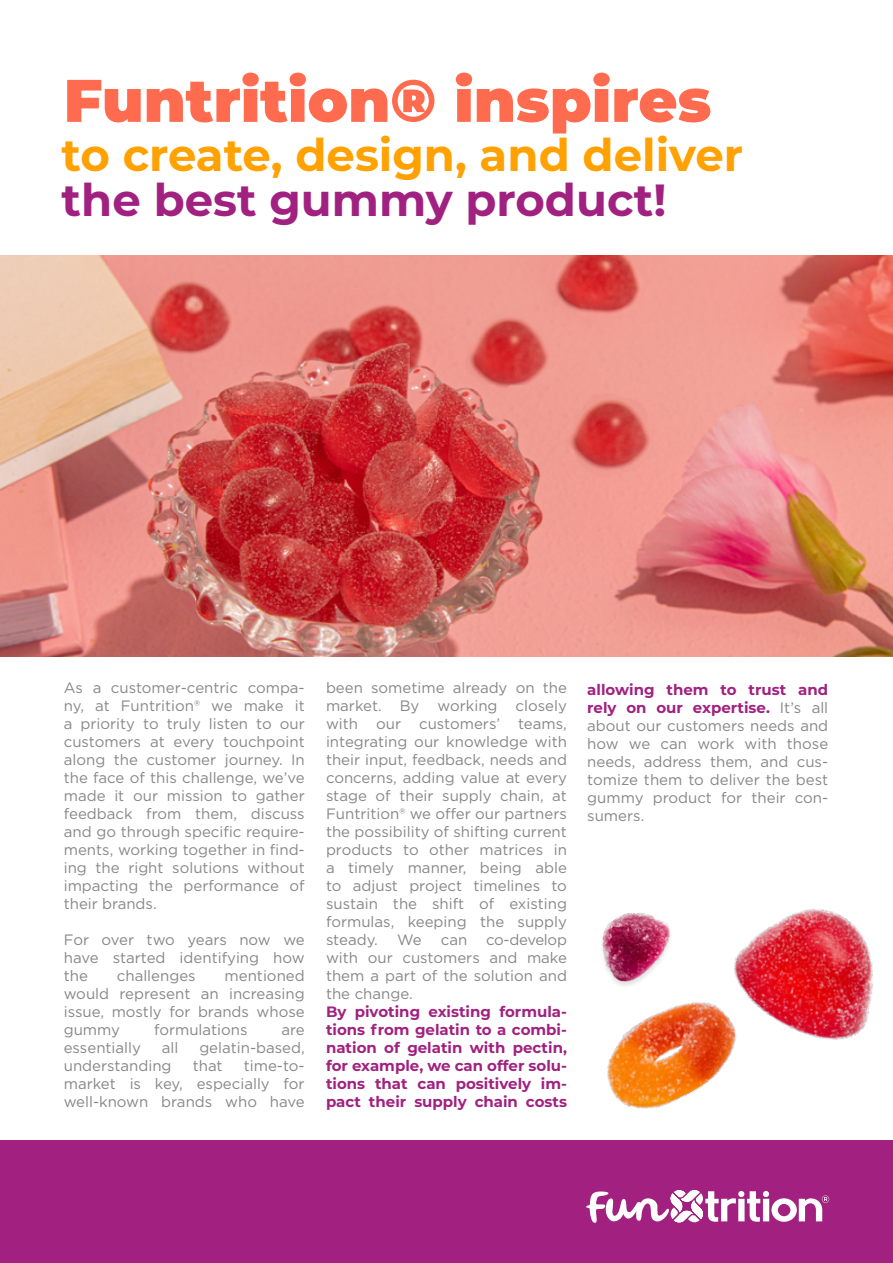
<style>
.page{position:relative;width:893px;height:1263px;background:#fff}
.page>*{position:absolute;margin:0;border:0;box-sizing:border-box;transform-origin:0 0}
.t1{font:900 60px "Montserrat";color:#ff6b4f}
.t2{font:700 45px "Montserrat";color:#ffa100}
.t3{font:700 45px "Montserrat";color:#a12180}
.t4{font:15px/18px "Gotham";color:#878787;text-align:justify}
.t5{font:15px/18px "Gotham";color:#888;text-align:justify}
.t6{font:700 15px/18px "Montserrat";color:#a12180;text-align:justify}
.s1{font-family:"Gotham";font-weight:400;color:#878787}
</style>
<div class="page">
<img style="left:0;top:255px;width:893px;height:402px">
<div style="left:0;top:1140px;width:893px;height:123px;background:#a12080"></div>
<svg style="left:586px;top:1190px;width:243px;height:33px"></svg>
<img style="left:602px;top:912px;width:68px;height:30px">
<img style="left:601px;top:942px;width:79px;height:167px">
<img style="left:680px;top:909px;width:193px;height:189px">
<h1 class="t1" style="left:64px;top:55px;width:649px">Funtrition® inspires</h1>
<h2 class="t2" style="left:62px;top:123px;width:683px">to create, design, and deliver</h2>
<h2 class="t3" style="left:62px;top:168px;width:606px">the best gummy product!</h2>
<p class="t5" style="left:64px;top:679px;width:242px">As a customer-centric compa&shy;ny, at Funtrition® we make it a priority to truly listen to our customers at every touchpoint along the customer journey. In the face of this challenge, we’ve made it our mission to gather feedback from them, discuss and go through specific require&shy;ments, working together in find&shy;ing the right solutions without impacting the performance of their brands.</p>
<p class="t4" style="left:64px;top:931px;width:242px">For over two years now we have started identifying how the</p>
<p class="t4" style="left:64px;top:967px;width:242px;text-indent:161px">mentioned would represent an increasing issue, mostly for brands whose gummy</p>
<p class="t4" style="left:117px;top:967px;width:80px">challenges</p>
<p class="t4" style="left:154px;top:1021px;width:95px">formulations</p>
<p class="t4" style="left:281px;top:1021px;width:25px">are</p>
<p class="t4" style="left:64px;top:1039px;width:79px">essentially</p>
<p class="t4" style="left:162px;top:1039px;width:18px">all</p>
<p class="t4" style="left:199px;top:1039px;width:107px">gelatin-based,</p>
<p class="t4" style="left:64px;top:1057px;width:109px">understanding</p>
<p class="t4" style="left:193px;top:1057px;width:31px">that</p>
<p class="t4" style="left:64px;top:1057px;width:242px;text-indent:180px">time-to&shy;market is key, especially for well-known brands who have</p>
<p class="t4" style="left:326px;top:679px;width:242px">been sometime already on the market. By working closely with our customers’ teams, integrating our knowledge with their input, feedback, needs and concerns, adding value at every stage of their supply chain, at Funtrition® we offer our partners the possibility of shifting current products to other matrices in a timely manner, being able to adjust project timelines to sustain the shift of existing formulas, keeping the supply steady.</p>
<p class="t4" style="left:326px;top:931px;width:242px;text-indent:160px">co-develop with our customers and make them a part of the solution and the change.</p>
<p class="t6" style="left:326px;top:1002px;width:242px">By pivoting existing formula&shy;tions from gelatin to a combi&shy;nation of gelatin with pectin, for example, we can offer solu&shy;tions that can positively im&shy;pact their supply chain costs</p>
<p class="t4" style="left:397px;top:931px;width:26px">We</p>
<p class="t4" style="left:441px;top:931px;width:28px">can</p>
<p class="t6" style="left:587px;top:680px;width:242px">allowing them to trust and rely on our expertise. <span class="s1">It’s all</span></p>
<p class="t4" style="left:587px;top:716px;width:242px">about our customers needs and how we can work with those needs, address them, and cus&shy;tomize them to deliver the best gummy product for their con&shy;sumers.</p>
</div>
